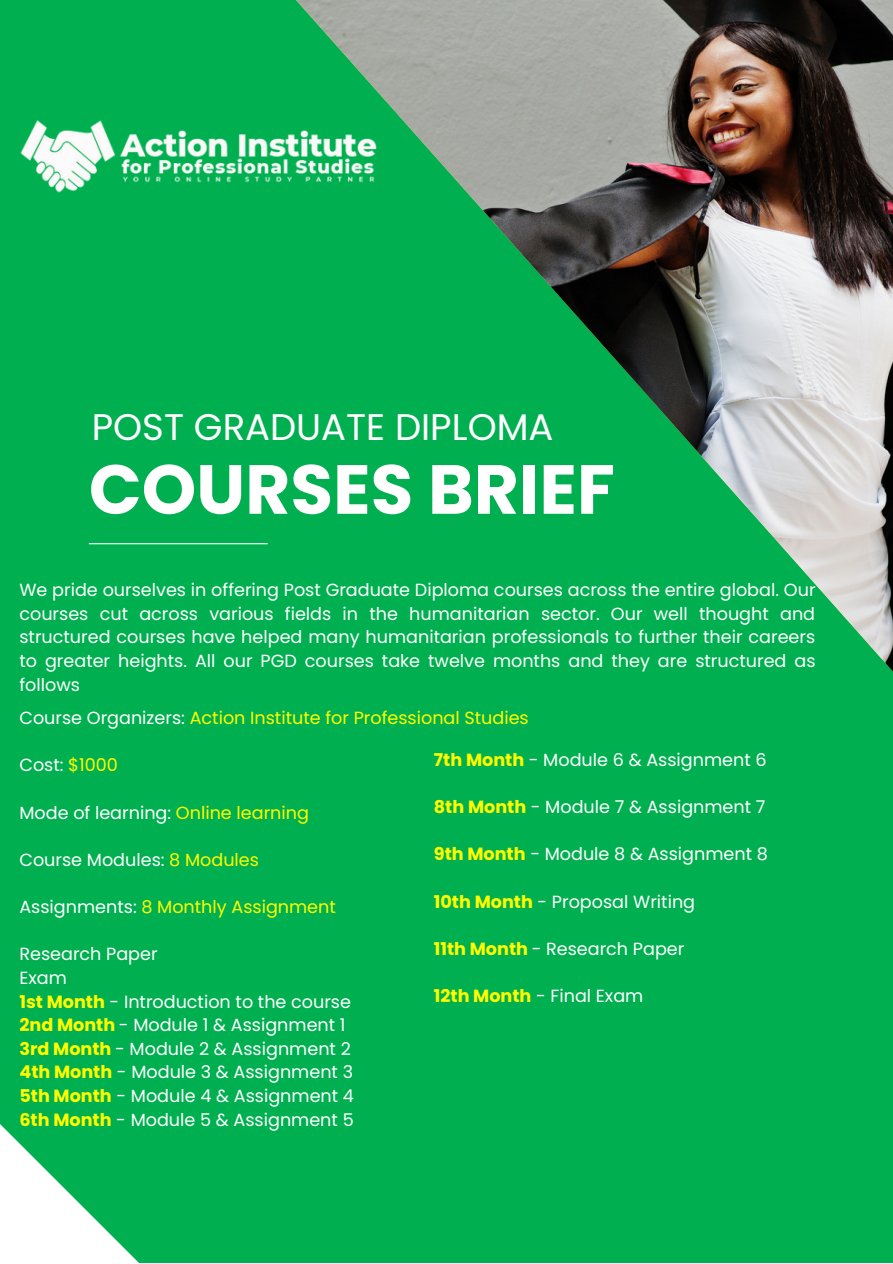
<style>
.page{position:relative;width:893px;height:1264px;background:#fff}
.page>*{position:absolute;margin:0;border:0;box-sizing:border-box;transform-origin:0 0}
.t1{font:700 69.3px "Poppins";color:#fff}
.t2{font:37.05px "Poppins";color:#fff}
.t3{font:17.55px/23.5px "Poppins";color:#fff;text-align:justify}
.t4{font:17.55px "Poppins";color:#ff0}
.s1{color:#fff}
.s2{color:#ff0}
.s3{font-weight:700;color:#ff0}
</style>
<div class="page">
<div style="left:0;top:0;width:892px;height:1262px;background:#00b050"></div>
<img style="left:215px;top:0;width:677px;height:671px">
<hr style="left:89px;top:543px;width:179px;height:1px;background:#fff">
<svg style="left:0;top:1124px;width:138px;height:138px"></svg>
<img style="left:20px;top:117px;width:357px;height:80px">
<p class="t2" style="left:92px;top:400px;width:463px">POST GRADUATE DIPLOMA</p>
<p class="t1" style="left:89px;top:441px;width:527px">COURSES BRIEF</p>
<p class="t3" style="left:19px;top:578px;width:797px">We pride ourselves in offering Post Graduate Diploma courses across the entire global. Our courses cut across various fields in the humanitarian sector. Our well thought and structured courses have helped many humanitarian professionals to further their careers to greater heights. All our PGD courses take twelve months and they are structured as follows</p>
<p class="t4" style="left:19px;top:705px;width:511px"><span class="s1">Course Organizers:</span> Action Institute for Professional Studies</p>
<p class="t3" style="left:19px;top:753px;width:100px">Cost: <span class="s2">$1000</span></p>
<p class="t3" style="left:19px;top:800px;width:291px">Mode of learning: <span class="s2">Online learning</span></p>
<p class="t3" style="left:19px;top:848px;width:241px">Course Modules: <span class="s2">8 Modules</span></p>
<p class="t4" style="left:19px;top:894px;width:318px"><span class="s1">Assignments:</span> 8 Monthly Assignment</p>
<p class="t3" style="left:19px;top:942px;width:140px">Research Paper</p>
<p class="t3" style="left:19px;top:966px;width:49px">Exam</p>
<p class="t3" style="left:19px;top:989px;width:333px"><span class="s3">1st Month</span> - Introduction to the course</p>
<p class="t3" style="left:19px;top:1013px;width:327px"><span class="s3">2nd Month</span> - Module 1 &amp; Assignment 1</p>
<p class="t3" style="left:19px;top:1036px;width:333px"><span class="s3">3rd Month</span> - Module 2 &amp; Assignment 2</p>
<p class="t3" style="left:19px;top:1060px;width:335px"><span class="s3">4th Month</span> - Module 3 &amp; Assignment 3</p>
<p class="t3" style="left:19px;top:1084px;width:336px"><span class="s3">5th Month</span> - Module 4 &amp; Assignment 4</p>
<p class="t3" style="left:19px;top:1107px;width:336px"><span class="s3">6th Month</span> - Module 5 &amp; Assignment 5</p>
<p class="t3" style="left:434px;top:748px;width:334px"><span class="s3">7th Month</span> - Module 6 &amp; Assignment 6</p>
<p class="t3" style="left:434px;top:795px;width:333px"><span class="s3">8th Month</span> - Module 7 &amp; Assignment 7</p>
<p class="t3" style="left:434px;top:842px;width:335px"><span class="s3">9th Month</span> - Module 8 &amp; Assignment 8</p>
<p class="t3" style="left:434px;top:889px;width:263px"><span class="s3">10th Month</span> - Proposal Writing</p>
<p class="t3" style="left:434px;top:937px;width:252px"><span class="s3">11th Month</span> - Research Paper</p>
<p class="t3" style="left:434px;top:984px;width:211px"><span class="s3">12th Month</span> - Final Exam</p>
</div>
